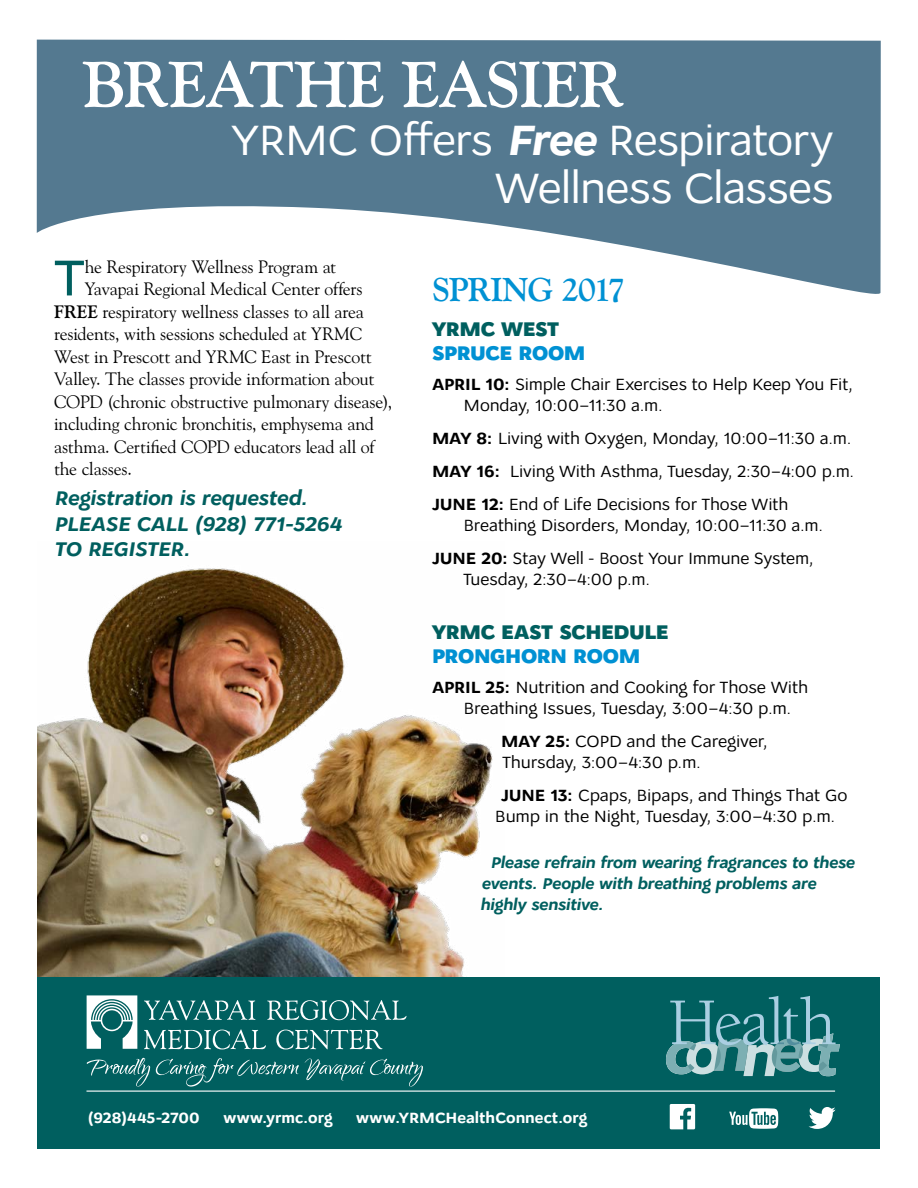
<style>
.page{position:relative;width:918px;height:1188px;background:#fff}
.page>*{position:absolute;margin:0;border:0;box-sizing:border-box;transform-origin:0 0}
.t1{font:700 64.35px "Goudy Old Style BT";letter-spacing:-.02em;color:#fff}
.t2{font:51px "Gill Sans";color:#005f5f}
.t3{font:45px/48px "Osnova Pro";letter-spacing:-.025em;color:#fff;text-align:right}
.t4{font:700 33px "Goudy Old Style BT";letter-spacing:-.03em;color:#0091d3}
.t5{font:italic 700 21px/25.5px "Osnova Pro";letter-spacing:-.01em;color:#005f5f}
.t6{font:800 21px "Osnova Pro";letter-spacing:-.02em;color:#005f5f}
.t7{font:800 21px "Osnova Pro";letter-spacing:-.015em;color:#0091d3}
.t8{font:18px "Goudy Old Style BT";letter-spacing:-.01em;color:#000}
.t9{font:17.25px/21px "Osnova Pro";letter-spacing:-.005em;color:#000}
.t10{font:italic 700 16.5px/21px "Osnova Pro";letter-spacing:-.015em;color:#005f5f}
.t11{font:700 15.75px "Osnova Pro";color:#fff}
.s1{font-weight:700;font-style:italic}
.s2{font-weight:700}
</style>
<div class="page">
<svg style="left:37px;top:40px;width:844px;height:254px;fill:#547990"></svg>
<div style="left:38px;top:977px;width:842px;height:171px;background:#005f5f"></div>
<svg style="left:144px;top:1000px;width:111px;height:20px"></svg>
<svg style="left:267px;top:1000px;width:139px;height:20px"></svg>
<svg style="left:144px;top:1029px;width:122px;height:20px"></svg>
<svg style="left:276px;top:1030px;width:107px;height:19px"></svg>
<svg style="left:87px;top:995px;width:50px;height:54px"></svg>
<svg style="left:87px;top:1058px;width:212px;height:29px"></svg>
<svg style="left:305px;top:1059px;width:118px;height:28px"></svg>
<svg style="left:666px;top:996px;width:174px;height:80px"></svg>
<hr style="left:86px;top:1091px;width:749px;height:1px;background:#fff">
<svg style="left:729px;top:1108px;width:49px;height:20px"></svg>
<svg style="left:670px;top:1104px;width:25px;height:25px"></svg>
<svg style="left:809px;top:1107px;width:27px;height:22px"></svg>
<img style="left:38px;top:568px;width:455px;height:409px">
<h1 class="t1" style="left:83px;top:45px;width:543px">BREATHE EASIER</h1>
<h3 class="t3" style="left:232px;top:116px;width:604px">YRMC Offers <span class="s1">Free</span> Respiratory<br>Wellness Classes</h3>
<h2 class="t2" style="left:54px;top:249px;width:32px">T</h2>
<p class="t8" style="left:85px;top:256px;width:253px">he Respiratory Wellness Program at</p>
<p class="t8" style="left:85px;top:278px;width:279px">Yavapai Regional Medical Center offers</p>
<p class="t8" style="left:54px;top:301px;width:312px"><span class="s2">FREE</span> respiratory wellness classes to all area</p>
<p class="t8" style="left:54px;top:323px;width:310px">residents, with sessions scheduled at YRMC</p>
<p class="t8" style="left:54px;top:346px;width:319px">West in Prescott and YRMC East in Prescott</p>
<p class="t8" style="left:54px;top:368px;width:322px">Valley. The classes provide information about</p>
<p class="t8" style="left:54px;top:391px;width:340px">COPD (chronic obstructive pulmonary disease),</p>
<p class="t8" style="left:54px;top:413px;width:322px">including chronic bronchitis, emphysema and</p>
<p class="t8" style="left:54px;top:436px;width:322px">asthma. Certified COPD educators lead all of</p>
<p class="t8" style="left:54px;top:458px;width:79px">the classes.</p>
<p class="t5" style="left:54px;top:486px;width:289px">Registration is requested.<br>PLEASE CALL (928) 771-5264<br>TO REGISTER.</p>
<h3 class="t4" style="left:432px;top:269px;width:195px">SPRING 2017</h3>
<p class="t6" style="left:432px;top:315px;width:129px">YRMC WEST</p>
<p class="t7" style="left:432px;top:339px;width:155px">SPRUCE ROOM</p>
<p class="t9" style="left:464px;top:374px;width:391px;text-indent:-32px"><span class="s2">APRIL 10:</span> Simple Chair Exercises to Help Keep You Fit,<br>Monday, 10:00–11:30 a.m.</p>
<p class="t9" style="left:432px;top:422px;width:424px;line-height:33px"><span class="s2">MAY 8:</span> Living with Oxygen, Monday, 10:00–11:30 a.m.<br><span class="s2">MAY 16:</span> Living With Asthma, Tuesday, 2:30–4:00 p.m.<br><span class="s2">JUNE 12:</span> End of Life Decisions for Those With</p>
<p class="t9" style="left:432px;top:509px;width:393px;line-height:33px;text-indent:31px">Breathing Disorders, Monday, 10:00–11:30 a.m.<br><span class="s2">JUNE 20:</span> Stay Well - Boost Your Immune System,</p>
<p class="t9" style="left:464px;top:569px;width:188px">Tuesday, 2:30–4:00 p.m.</p>
<p class="t6" style="left:432px;top:618px;width:238px">YRMC EAST SCHEDULE</p>
<p class="t7" style="left:432px;top:642px;width:210px">PRONGHORN ROOM</p>
<p class="t9" style="left:463px;top:677px;width:346px;text-indent:-31px"><span class="s2">APRIL 25:</span> Nutrition and Cooking for Those With<br>Breathing Issues, Tuesday, 3:00–4:30 p.m.</p>
<p class="t9" style="left:501px;top:731px;width:268px"><span class="s2">MAY 25:</span> COPD and the Caregiver,<br>Thursday, 3:00–4:30 p.m.</p>
<p class="t9" style="left:495px;top:785px;width:354px;text-indent:6px"><span class="s2">JUNE 13:</span> Cpaps, Bipaps, and Things That Go<br>Bump in the Night, Tuesday, 3:00–4:30 p.m.</p>
<p class="t10" style="left:480px;top:852px;width:376px;text-indent:10px">Please refrain from wearing fragrances to these events. People with breathing problems are highly sensitive.</p>
<p class="t11" style="left:87px;top:1108px;width:114px">(928)445-2700</p>
<p class="t11" style="left:223px;top:1108px;width:111px">www.yrmc.org</p>
<p class="t11" style="left:356px;top:1108px;width:233px">www.YRMCHealthConnect.org</p>
</div>
